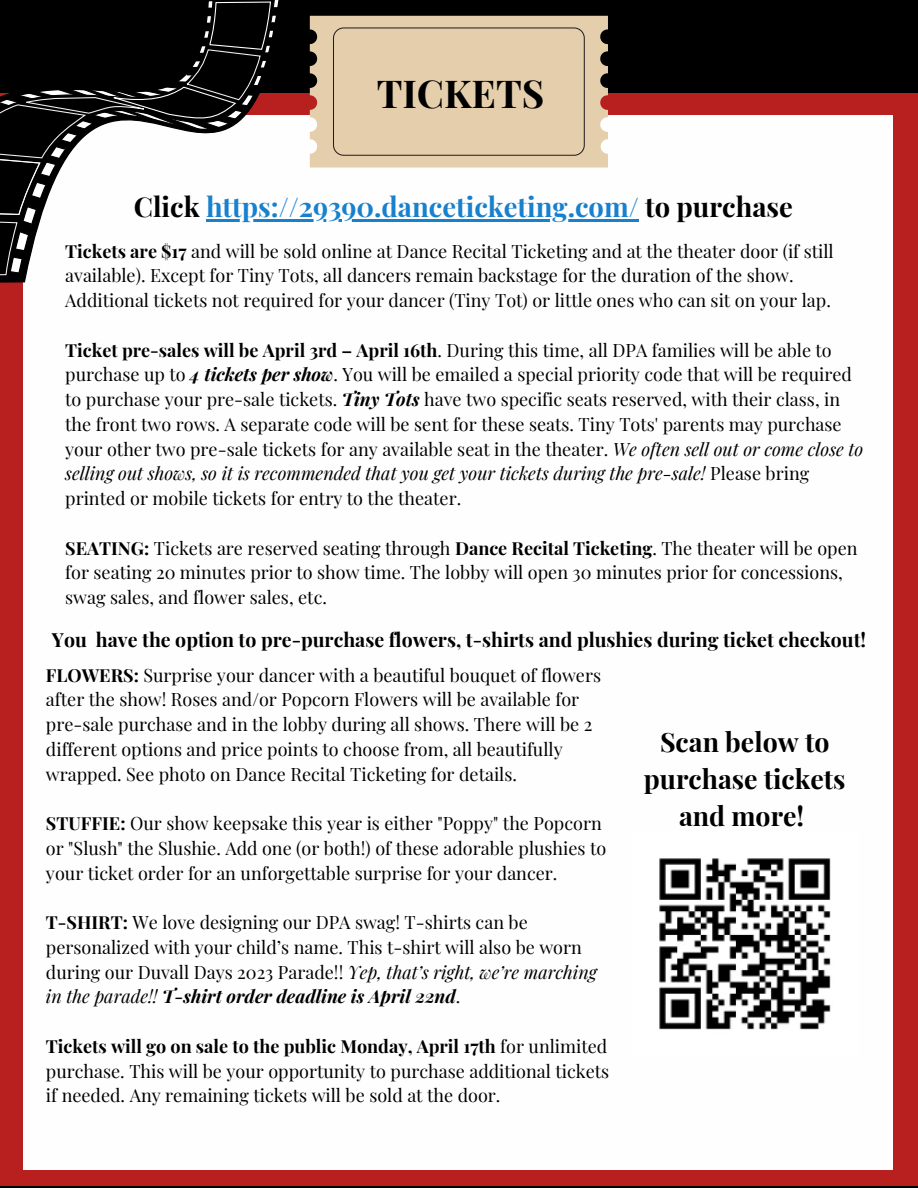
<style>
.page{position:relative;width:918px;height:1188px;background:#000}
.page>*{position:absolute;margin:0;border:0;box-sizing:border-box;transform-origin:0 0}
.t1{font:700 38.55px "Playfair Display";color:#000}
.t2{font:700 27.3px "Playfair Display";color:#1781ce}
.t3{font:700 26.7px/37.3px "Playfair Display";color:#000;text-align:center}
.t4{font:700 19.5px "Playfair Display";color:#000}
.t5{font:18px/24.8px "Playfair Display";color:#000}
.s1{color:#000}
.s2{font-weight:700}
.s3{font-weight:700;font-style:italic}
.s4{font-style:italic}
</style>
<div class="page">
<div style="left:0;top:93px;width:918px;height:1093px;background:#b82020"></div>
<div style="left:24px;top:116px;width:869px;height:1054px;background:#fefefe"></div>
<hr style="left:206px;top:219px;width:433px;height:2px;background:#1781ce">
<img style="left:659px;top:858px;width:172px;height:172px">
<svg style="left:310px;top:16px;width:298px;height:151px;background:#dac4a5"></svg>
<div style="left:332px;top:27px;width:253px;height:129px;background:#e4ceac"></div>
<svg style="left:0;top:1px;width:285px;height:281px"></svg>
<h1 class="t1" style="left:377px;top:66px;width:169px">TICKETS</h1>
<h2 class="t2" style="left:134px;top:187px;width:660px"><span class="s1">Click</span> https://29390.danceticketing.com/ <span class="s1">to purchase</span></h2>
<p class="t5" style="left:65px;top:238px;width:770px"><span class="s2">Tickets are $17</span> and will be sold online at Dance Recital Ticketing and at the theater door (if still available). Except for Tiny Tots, all dancers remain backstage for the duration of the show.<br>Additional tickets not required for your dancer (Tiny Tot) or little ones who can sit on your lap.</p>
<p class="t5" style="left:65px;top:337px;width:800px"><span class="s2">Ticket pre-sales will be April 3rd – April 16th</span>. During this time, all DPA families will be able to purchase up to <span class="s3">4 tickets per show</span>. You will be emailed a special priority code that will be required to purchase your pre-sale tickets. <span class="s3">Tiny Tots</span> have two specific seats reserved, with their class, in the front two rows. A separate code will be sent for these seats. Tiny Tots' parents may purchase your other two pre-sale tickets for any available seat in the theater. <span class="s4">We often sell out or come close to selling out shows, so it is recommended that you get your tickets during the pre-sale!</span> Please bring printed or mobile tickets for entry to the theater.</p>
<p class="t5" style="left:65px;top:535px;width:794px"><span class="s2">SEATING:</span> Tickets are reserved seating through <span class="s2">Dance Recital Ticketing</span>. The theater will be open for seating 20 minutes prior to show time. The lobby will open 30 minutes prior for concessions, swag sales, and flower sales, etc.</p>
<p class="t4" style="left:52px;top:625px;width:816px">You have the option to pre-purchase flowers, t-shirts and plushies during ticket checkout!</p>
<p class="t5" style="left:46px;top:662px;width:557px"><span class="s2">FLOWERS:</span> Surprise your dancer with a beautiful bouquet of flowers after the show! Roses and/or Popcorn Flowers will be available for pre-sale purchase and in the lobby during all shows. There will be 2 different options and price points to choose from, all beautifully wrapped. See photo on Dance Recital Ticketing for details.</p>
<p class="t5" style="left:46px;top:810px;width:562px"><span class="s2">STUFFIE:</span> Our show keepsake this year is either "Poppy" the Popcorn or "Slush" the Slushie. Add one (or both!) of these adorable plushies to your ticket order for an unforgettable surprise for your dancer.</p>
<p class="t5" style="left:46px;top:909px;width:552px"><span class="s2">T-SHIRT:</span> We love designing our DPA swag! T-shirts can be personalized with your child’s name. This t-shirt will also be worn during our Duvall Days 2023 Parade!! <span class="s4">Yep, that’s right, we’re marching in the parade!!</span> <span class="s3">T-shirt order deadline is April 22nd</span>.</p>
<p class="t5" style="left:46px;top:1033px;width:565px;text-align:justify"><span class="s2">Tickets will go on sale to the public Monday, April 17th</span> for unlimited purchase. This will be your opportunity to purchase additional tickets if needed. Any remaining tickets will be sold at the door.</p>
<h3 class="t3" style="left:644px;top:722px;width:203px">Scan below to purchase tickets and more!</h3>
</div>
